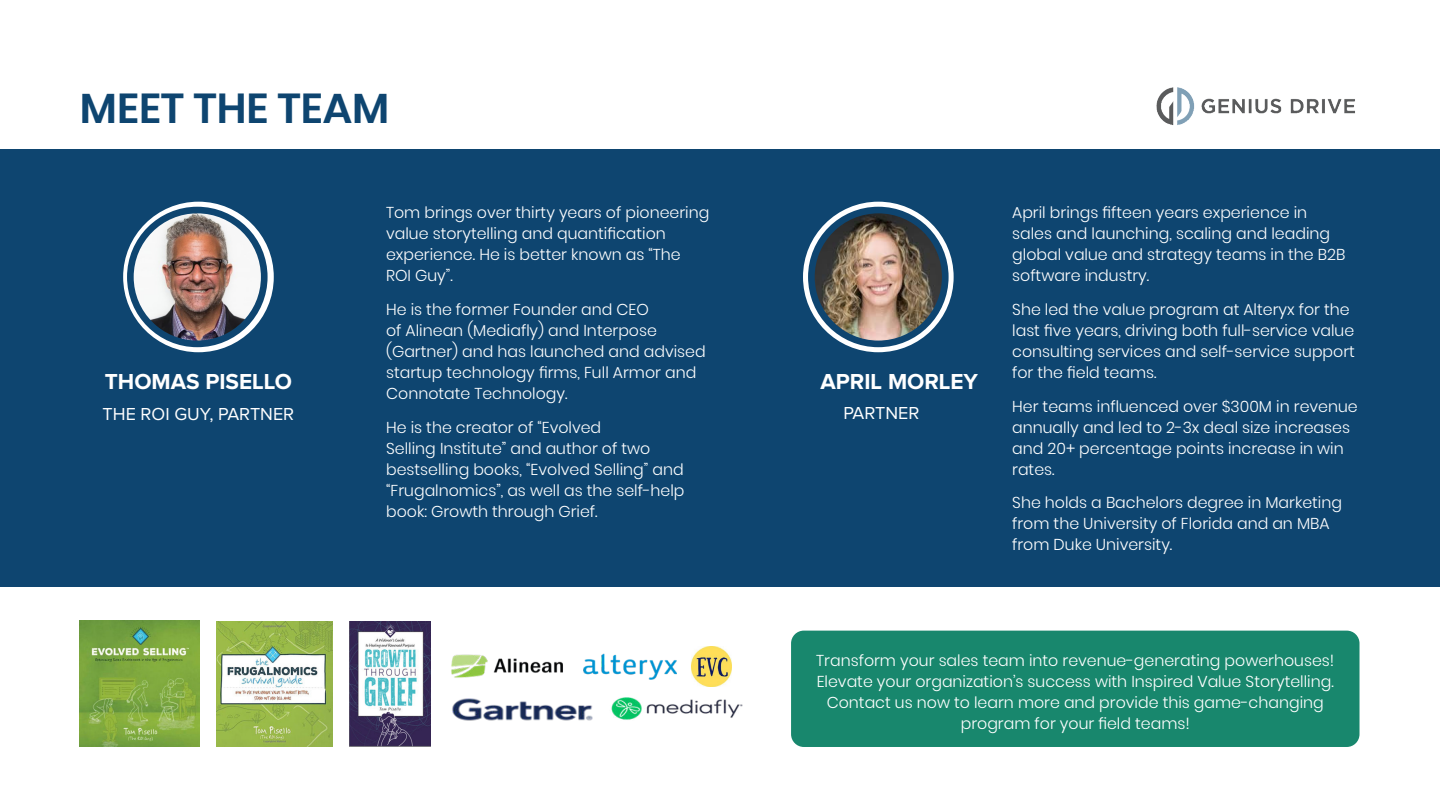
<style>
.page{position:relative;width:1440px;height:810px;background:#fff}
.page>*{position:absolute;margin:0;border:0;box-sizing:border-box;transform-origin:0 0}
.t1{font:600 41.85px "Poppins";color:#0e4570}
.t2{font:700 22.5px "Proxima Nova";color:#fff}
.t3{font:18px "Proxima Nova";color:#fff}
.t4{font:300 15.75px/21px "Poppins";color:#fff}
</style>
<div class="page">
<img style="left:80px;top:621px;width:119px;height:126px">
<img style="left:217px;top:621px;width:115px;height:125px">
<img style="left:349px;top:621px;width:82px;height:126px">
<img style="left:692px;top:647px;width:40px;height:40px">
<img style="left:451px;top:654px;width:112px;height:24px">
<img style="left:583px;top:654px;width:94px;height:26px">
<img style="left:452px;top:698px;width:140px;height:23px">
<img style="left:611px;top:697px;width:131px;height:23px">
<div style="left:791px;top:631px;width:568px;height:116px;background:#18876d;border-radius:13px"></div>
<img style="left:1156px;top:87px;width:199px;height:38px">
<div style="left:0;top:149px;width:1440px;height:438px;background:#0e4570"></div>
<svg style="left:803px;top:202px;width:150px;height:150px;fill:#fff"></svg>
<img style="left:811px;top:210px;width:134px;height:134px;border-radius:67px">
<div style="left:808px;top:207px;width:140px;height:140px;border:7px solid #0e4570;border-radius:50%"></div>
<svg style="left:123px;top:202px;width:151px;height:150px;fill:#fff"></svg>
<img style="left:130px;top:210px;width:134px;height:134px;border-radius:67px">
<div style="left:127px;top:207px;width:141px;height:140px;border:7px solid #0e4570;border-radius:50%"></div>
<h1 class="t1" style="left:80px;top:92px;width:311px">MEET THE TEAM</h1>
<h2 class="t2" style="left:105px;top:372px;width:189px">THOMAS PISELLO</h2>
<p class="t3" style="left:103px;top:406px;width:193px">THE ROI GUY, PARTNER</p>
<p class="t4" style="left:386px;top:204px;width:325px">Tom brings over thirty years of pioneering value storytelling and quantification experience. He is better known as “The<br>ROI Guy”.</p>
<p class="t4" style="left:386px;top:300px;width:321px">He is the former Founder and CEO<br>of Alinean (Mediafly) and Interpose (Gartner) and has launched and advised startup technology firms, Full Armor and Connotate Technology.</p>
<p class="t4" style="left:386px;top:418px;width:300px">He is the creator of “Evolved<br>Selling Institute” and author of two bestselling books, “Evolved Selling” and “Frugalnomics”, as well as the self-help book: Growth through Grief.</p>
<h2 class="t2" style="left:820px;top:372px;width:159px">APRIL MORLEY</h2>
<p class="t3" style="left:843px;top:406px;width:78px">PARTNER</p>
<p class="t4" style="left:1012px;top:202px;width:335px">April brings fifteen years experience in sales and launching, scaling and leading global value and strategy teams in the B2B software industry.</p>
<p class="t4" style="left:1012px;top:300px;width:344px">She led the value program at Alteryx for the last five years, driving both full-service value consulting services and self-service support for the field teams.</p>
<p class="t4" style="left:1012px;top:396px;width:347px">Her teams influenced over $300M in revenue annually and led to 2-3x deal size increases and 20+ percentage points increase in win rates.</p>
<p class="t4" style="left:1012px;top:494px;width:331px">She holds a Bachelors degree in Marketing from the University of Florida and an MBA from Duke University.</p>
<p class="t4" style="left:816px;top:651px;width:519px;text-align:center">Transform your sales team into revenue-generating powerhouses!<br>Elevate your organization’s success with Inspired Value Storytelling.<br>Contact us now to learn more and provide this game-changing program for your field teams!</p>
</div>
